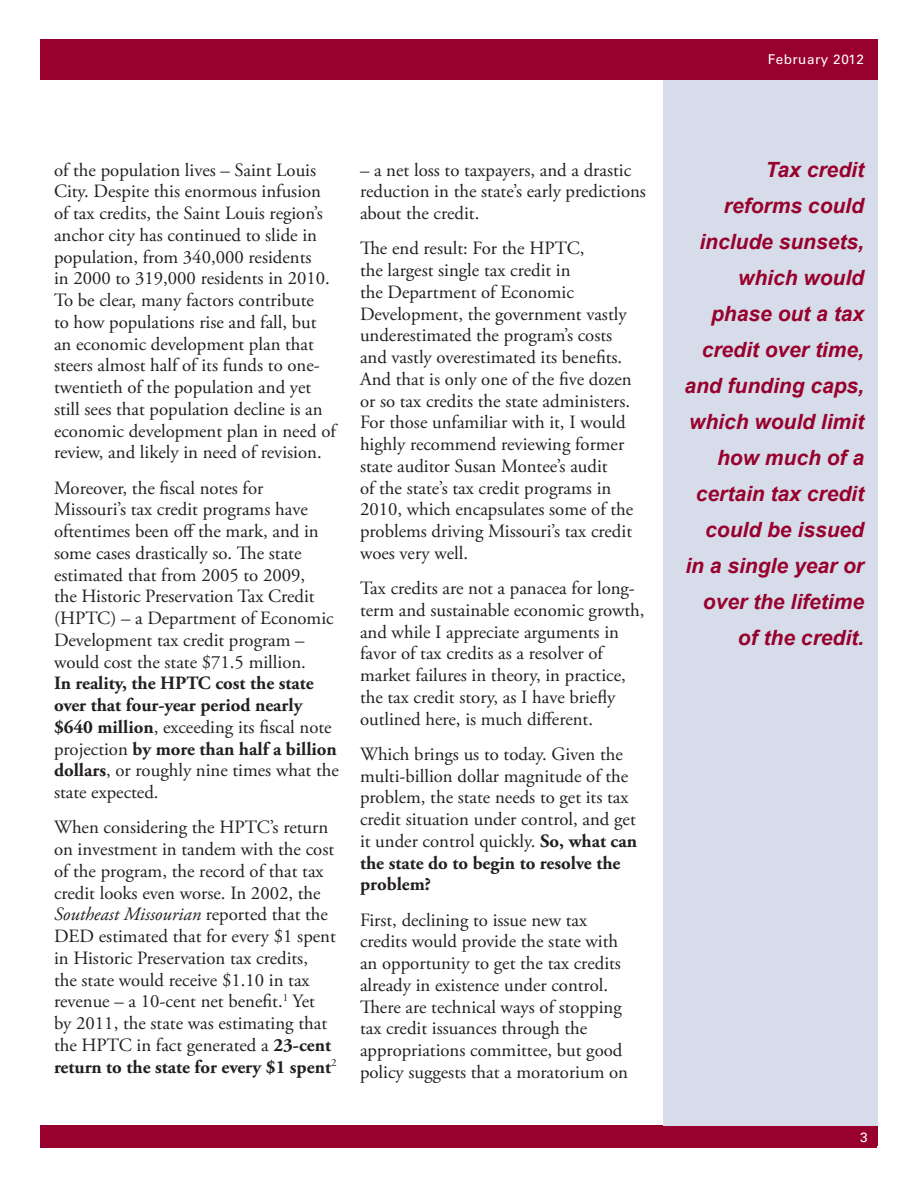
<style>
.page{position:relative;width:918px;height:1188px;background:#fff}
.page>*{position:absolute;margin:0;border:0;box-sizing:border-box;transform-origin:0 0}
.t1{font:italic 700 21px/36px "Arial";color:#98012d;text-align:right}
.t2{font:18.75px/21.8px "Adobe Garamond Pro";color:#231f20}
.t3{font:700 18.75px/21.8px "Adobe Garamond Pro";color:#231f20}
.t4{font:13.5px "Univers";letter-spacing:.04em;color:#fff}
.s1{font-weight:400}
.s2{font-style:italic}
.s3{font-weight:700}
</style>
<div class="page">
<div style="left:40px;top:39px;width:838px;height:40px;background:#98012d"></div>
<div style="left:40px;top:1126px;width:838px;height:20px;background:#98012d"></div>
<div style="left:663px;top:81px;width:215px;height:1045px;background:#d6dce9"></div>
<div style="left:40px;top:1127px;width:838px;height:21px;background:#98012d"></div>
<p class="t2" style="left:54px;top:159px;width:283px">of the population lives – Saint Louis City. Despite this enormous infusion of tax credits, the Saint Louis region’s anchor city has continued to slide in population, from 340,000 residents<br>in 2000 to 319,000 residents in 2010.<br>To be clear, many factors contribute<br>to how populations rise and fall, but an economic development plan that steers almost half of its funds to one&shy;twentieth of the population and yet still sees that population decline is an economic development plan in need of review, and likely in need of revision.</p>
<p class="t2" style="left:54px;top:477px;width:281px">Moreover, the fiscal notes for Missouri’s tax credit programs have oftentimes been off the mark, and in some cases drastically so. The state estimated that from 2005 to 2009,<br>the Historic Preservation Tax Credit (HPTC) – a Department of Economic Development tax credit program – would cost the state $71.5 million.</p>
<p class="t3" style="left:54px;top:673px;width:286px">In reality, the HPTC cost the state over that four-year period nearly $640 million<span class="s1">, exceeding its fiscal note projection</span> by more than half a billion dollars<span class="s1">, or roughly nine times what the state expected.</span></p>
<p class="t2" style="left:54px;top:817px;width:284px">When considering the HPTC’s return on investment in tandem with the cost of the program, the record of that tax credit looks even worse. In 2002, the <span class="s2">Southeast Missourian</span> reported that the DED estimated that for every $1 spent in Historic Preservation tax credits,<br>the state would receive $1.10 in tax revenue – a 10-cent net benefit.<sup>1</sup> Yet by 2011, the state was estimating that the HPTC in fact generated a <span class="s3">23-cent return to the state for every $1 spent</span><sup>2</sup></p>
<p class="t2" style="left:360px;top:159px;width:288px">– a net loss to taxpayers, and a drastic reduction in the state’s early predictions about the credit.</p>
<p class="t2" style="left:360px;top:238px;width:275px">The end result: For the HPTC,<br>the largest single tax credit in<br>the Department of Economic Development, the government vastly underestimated the program’s costs and vastly overestimated its benefits.<br>And that is only one of the five dozen or so tax credits the state administers.<br>For those unfamiliar with it, I would highly recommend reviewing former state auditor Susan Montee’s audit<br>of the state’s tax credit programs in 2010, which encapsulates some of the problems driving Missouri’s tax credit woes very well.</p>
<p class="t2" style="left:360px;top:578px;width:286px">Tax credits are not a panacea for long&shy;term and sustainable economic growth, and while I appreciate arguments in favor of tax credits as a resolver of market failures in theory, in practice, the tax credit story, as I have briefly outlined here, is much different.</p>
<p class="t2" style="left:360px;top:744px;width:278px">Which brings us to today. Given the multi-billion dollar magnitude of the problem, the state needs to get its tax credit situation under control, and get it under control quickly. <span class="s3">So, what can the state do to begin to resolve the problem?</span></p>
<p class="t2" style="left:360px;top:909px;width:270px">First, declining to issue new tax credits would provide the state with an opportunity to get the tax credits already in existence under control.<br>There are technical ways of stopping tax credit issuances through the appropriations committee, but good policy suggests that a moratorium on</p>
<p class="t4" style="left:768px;top:51px;width:98px">February 2012</p>
<p class="t1" style="left:684px;top:153px;width:181px">Tax credit reforms could include sunsets, which would phase out a tax credit over time, and funding caps, which would limit how much of a certain tax credit could be issued in a single year or over the lifetime of the credit.</p>
<p class="t4" style="left:861px;top:1128px;width:9px">3</p>
</div>
